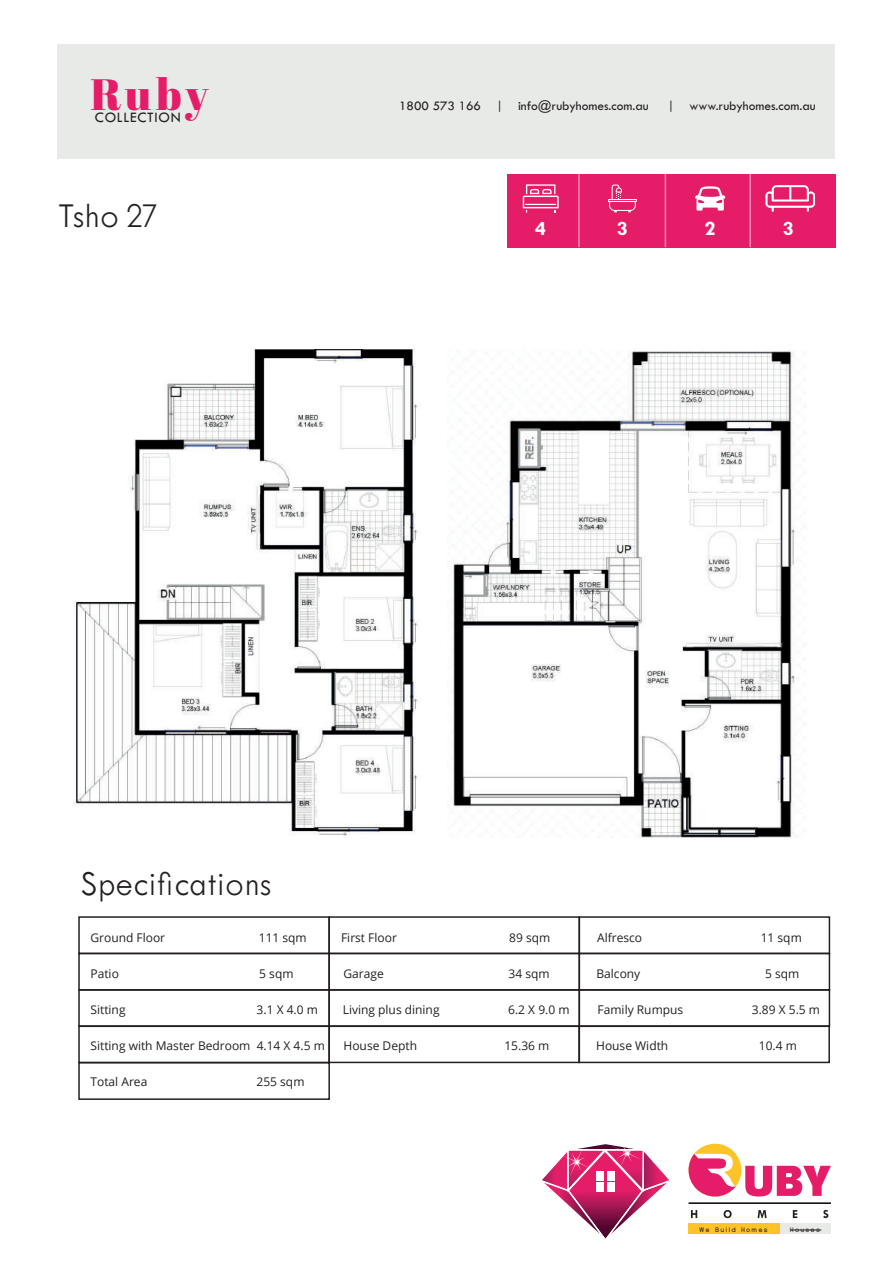
<style>
.page{position:relative;width:893px;height:1263px;background:#fff}
.page>*{position:absolute;margin:0;border:0;box-sizing:border-box;transform-origin:0 0}
.t1{font:43.8px "Abril Fatface";color:#e51d68}
.t2{font:300 36px "Tw Cen MT Std";color:#231f20}
.t3{font:700 21px "Tw Cen MT Std";color:#fff}
.t4{font:15px "Tw Cen MT Std";letter-spacing:.05em;color:#231f20}
.t5{font:13.5px "Tw Cen MT Std";color:#231f20}
.t6{font:12px "Open Sans";color:#231f20}
.t7{font:700 7.05px "Dustismo";letter-spacing:.2em;color:#231f20}
</style>
<div class="page">
<div style="left:58px;top:44px;width:777px;height:114px;background:#e8eae8"></div>
<svg style="left:542px;top:1144px;width:127px;height:95px"></svg>
<hr style="left:689px;top:1202px;width:142px;height:2px;background:#000001">
<svg style="left:691px;top:1210px;width:6px;height:8px"></svg>
<svg style="left:724px;top:1210px;width:8px;height:8px"></svg>
<svg style="left:758px;top:1210px;width:9px;height:8px"></svg>
<svg style="left:793px;top:1210px;width:4px;height:8px"></svg>
<svg style="left:823px;top:1210px;width:5px;height:8px"></svg>
<svg style="left:745px;top:1166px;width:86px;height:30px"></svg>
<div style="left:689px;top:1144px;width:52px;height:52px;background:#fec326;border-radius:50%"></div>
<svg style="left:689px;top:1154px;width:47px;height:42px"></svg>
<div style="left:688px;top:1223px;width:93px;height:11px;background:#fec326"></div>
<div style="left:781px;top:1223px;width:50px;height:11px;background:#e8eae8"></div>
<hr style="left:790px;top:1230px;width:31px;height:1px;background:#231f20">
<div style="left:507px;top:174px;width:328px;height:73px;background:#e51d68"></div>
<svg style="left:523px;top:184px;width:36px;height:29px"></svg>
<hr style="left:578px;top:174px;width:2px;height:73px;background:#f287b6">
<hr style="left:665px;top:174px;width:1px;height:73px;background:#f287b6">
<hr style="left:749px;top:174px;width:2px;height:73px;background:#f287b6">
<div style="left:78px;top:916px;width:252px;height:38px;border:2px solid #231f20"></div>
<div style="left:78px;top:953px;width:252px;height:38px;border:2px solid #231f20"></div>
<div style="left:328px;top:916px;width:252px;height:38px;border:2px solid #231f20"></div>
<div style="left:328px;top:953px;width:252px;height:38px;border:2px solid #231f20"></div>
<div style="left:578px;top:916px;width:252px;height:38px;border:2px solid #231f20"></div>
<div style="left:578px;top:953px;width:252px;height:38px;border:2px solid #231f20"></div>
<div style="left:78px;top:989px;width:252px;height:38px;border:2px solid #231f20"></div>
<div style="left:328px;top:989px;width:252px;height:38px;border:2px solid #231f20"></div>
<div style="left:578px;top:989px;width:252px;height:38px;border:2px solid #231f20"></div>
<div style="left:78px;top:1025px;width:252px;height:38px;border:2px solid #231f20"></div>
<div style="left:78px;top:1062px;width:252px;height:38px;border:2px solid #231f20"></div>
<div style="left:328px;top:1025px;width:252px;height:38px;border:2px solid #231f20"></div>
<div style="left:578px;top:1025px;width:252px;height:38px;border:2px solid #231f20"></div>
<svg style="left:608px;top:185px;width:29px;height:27px"></svg>
<svg style="left:765px;top:185px;width:50px;height:27px"></svg>
<img style="left:73px;top:350px;width:345px;height:486px">
<img style="left:452px;top:351px;width:353px;height:486px">
<svg style="left:695px;top:186px;width:30px;height:25px"></svg>
<h1 class="t1" style="left:90px;top:64px;width:120px">Ruby</h1>
<p class="t4" style="left:95px;top:110px;width:87px">COLLECTION</p>
<h2 class="t2" style="left:58px;top:197px;width:102px">Tsho 27</h2>
<p class="t5" style="left:399px;top:99px;width:251px">1800 573 166 | info@rubyhomes.com.au</p>
<p class="t5" style="left:667px;top:99px;width:150px">| www.rubyhomes.com.au</p>
<h3 class="t3" style="left:535px;top:217px;width:13px">4</h3>
<h3 class="t3" style="left:617px;top:217px;width:13px">3</h3>
<h3 class="t3" style="left:705px;top:217px;width:13px">2</h3>
<h3 class="t3" style="left:783px;top:217px;width:13px">3</h3>
<h2 class="t2" style="left:80px;top:864px;width:192px">Specifications</h2>
<p class="t6" style="left:90px;top:929px;width:76px">Ground Floor</p>
<p class="t6" style="left:259px;top:929px;width:49px">111 sqm</p>
<p class="t6" style="left:341px;top:929px;width:57px">First Floor</p>
<p class="t6" style="left:509px;top:929px;width:43px">89 sqm</p>
<p class="t6" style="left:597px;top:929px;width:47px">Alfresco</p>
<p class="t6" style="left:761px;top:929px;width:43px">11 sqm</p>
<p class="t6" style="left:90px;top:965px;width:30px">Patio</p>
<p class="t6" style="left:259px;top:965px;width:36px">5 sqm</p>
<p class="t6" style="left:343px;top:965px;width:42px">Garage</p>
<p class="t6" style="left:509px;top:965px;width:43px">34 sqm</p>
<p class="t6" style="left:596px;top:965px;width:45px">Balcony</p>
<p class="t6" style="left:765px;top:965px;width:36px">5 sqm</p>
<p class="t6" style="left:90px;top:1001px;width:37px">Sitting</p>
<p class="t6" style="left:257px;top:1001px;width:63px">3.1 X 4.0 m</p>
<p class="t6" style="left:343px;top:1001px;width:98px">Living plus dining</p>
<p class="t6" style="left:508px;top:1001px;width:63px">6.2 X 9.0 m</p>
<p class="t6" style="left:598px;top:1001px;width:87px">Family Rumpus</p>
<p class="t6" style="left:752px;top:1001px;width:70px">3.89 X 5.5 m</p>
<p class="t6" style="left:90px;top:1037px;width:236px">Sitting with Master Bedroom 4.14 X 4.5 m</p>
<p class="t6" style="left:344px;top:1037px;width:75px">House Depth</p>
<p class="t6" style="left:504px;top:1037px;width:46px">15.36 m</p>
<p class="t6" style="left:596px;top:1037px;width:74px">House Width</p>
<p class="t6" style="left:759px;top:1037px;width:40px">10.4 m</p>
<p class="t6" style="left:90px;top:1073px;width:58px">Total Area</p>
<p class="t6" style="left:257px;top:1073px;width:49px">255 sqm</p>
<p class="t7" style="left:699px;top:1225px;width:70px">We Build Homes</p>
<p class="t7" style="left:790px;top:1225px;width:31px">Houses</p>
</div>
